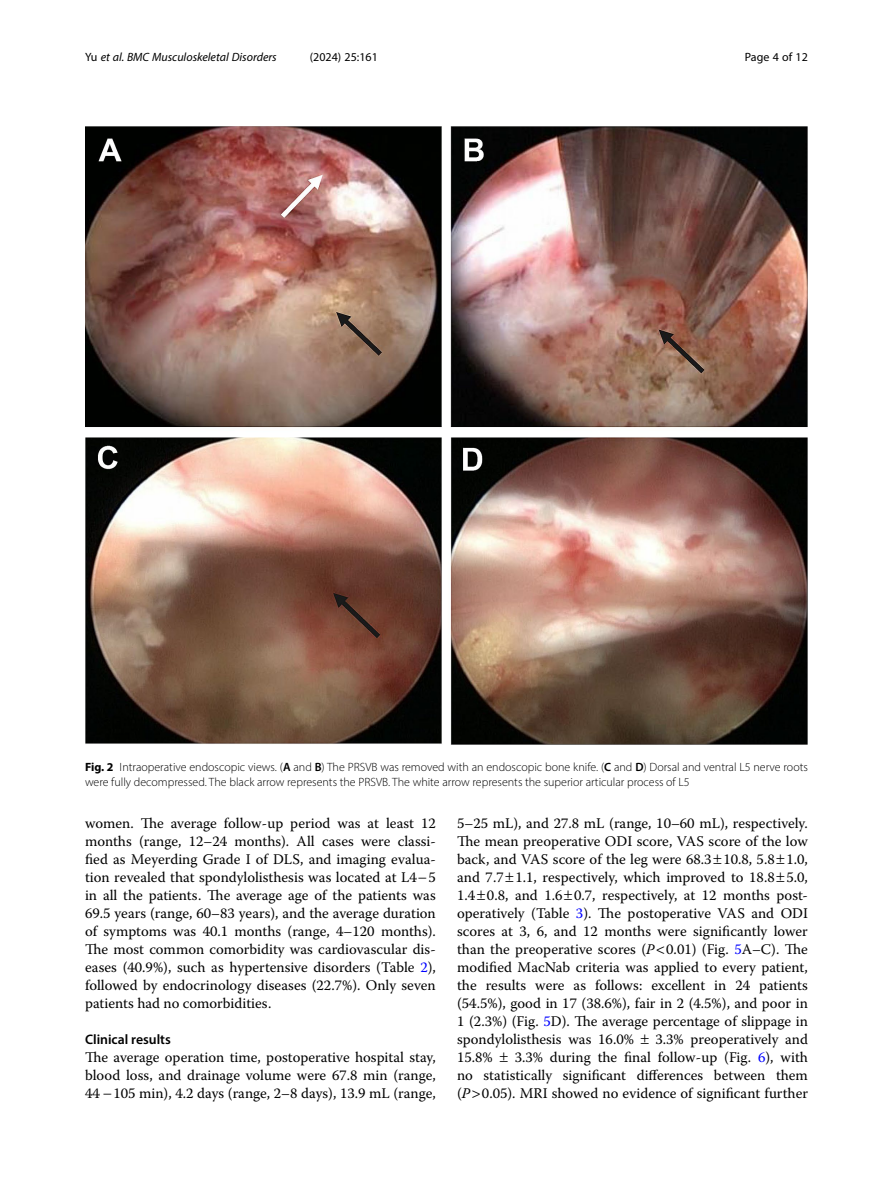
<style>
.page{position:relative;width:893px;height:1191px;background:#fff}
.page>*{position:absolute;margin:0;border:0;box-sizing:border-box;transform-origin:0 0}
.Body_Text{font:14.7px/18px "Warnock Pro";color:#000;text-align:justify}
.Head_2{font:600 13.8px "Myriad Pro";color:#000}
.Figure_Caption{font:300 12px/15px "Myriad Pro";color:#000}
.t1{font:italic 12px "Myriad Pro";color:#000}
.t2{font:12px "Myriad Pro";color:#000}
.s1{font-style:normal}
.s2{font-weight:700}
.s3{font-weight:600}
.s4{color:#00f}
.s5{font-style:italic}
</style>
<div class="page">
<img style="left:85px;top:126px;width:723px;height:618px">
<p class="t1" style="left:85px;top:50px;width:193px"><span class="s1">Yu</span> et al. BMC Musculoskeletal Disorders</p>
<p class="t2" style="left:310px;top:50px;width:70px">(2024) 25:161</p>
<p class="t2" style="left:745px;top:50px;width:65px">Page 4 of 12</p>
<p class="Figure_Caption" style="left:85px;top:760px;width:724px"><span class="s2">Fig. 2</span> Intraoperative endoscopic views. (<span class="s3">A</span> and <span class="s3">B</span>) The PRSVB was removed with an endoscopic bone knife. (<span class="s3">C</span> and <span class="s3">D</span>) Dorsal and ventral L5 nerve roots were fully decompressed. The black arrow represents the PRSVB. The white arrow represents the superior articular process of L5</p>
<p class="Body_Text" style="left:85px;top:814px;width:352px">women. The average follow-up period was at least 12 months (range, 12–24 months). All cases were classi&shy;fied as Meyerding Grade I of DLS, and imaging evalua&shy;tion revealed that spondylolisthesis was located at L4−5 in all the patients. The average age of the patients was 69.5 years (range, 60–83 years), and the average duration of symptoms was 40.1 months (range, 4–120 months).<br>The most common comorbidity was cardiovascular dis&shy;eases (40.9%), such as hypertensive disorders (Table <span class="s4">2</span>), followed by endocrinology diseases (22.7%). Only seven patients had no comorbidities.</p>
<p class="Head_2" style="left:85px;top:1031px;width:87px">Clinical results</p>
<p class="Body_Text" style="left:85px;top:1048px;width:352px">The average operation time, postoperative hospital stay, blood loss, and drainage volume were 67.8 min (range, 44 −105 min), 4.2 days (range, 2–8 days), 13.9 mL (range,</p>
<p class="Body_Text" style="left:457px;top:814px;width:352px">5–25 mL), and 27.8 mL (range, 10–60 mL), respectively.<br>The mean preoperative ODI score, VAS score of the low back, and VAS score of the leg were 68.3 10.8, 5.8 1.0, and 7.7 1.1, respectively, which improved to 18.8 5.0, 1.4 0.8, and 1.6 0.7, respectively, at 12 months post&shy;operatively (Table <span class="s4">3</span>). The postoperative VAS and ODI scores at 3, 6, and 12 months were significantly lower than the preoperative scores (<span class="s5">P</span> 0.01) (Fig. <span class="s4">5</span>A–C). The modified MacNab criteria was applied to every patient, the results were as follows: excellent in 24 patients (54.5%), good in 17 (38.6%), fair in 2 (4.5%), and poor in 1 (2.3%) (Fig. <span class="s4">5</span>D). The average percentage of slippage in spondylolisthesis was 16.0%</p>
<p class="Body_Text" style="left:655px;top:1030px;width:154px">3.3% preoperatively and</p>
<p class="Body_Text" style="left:457px;top:1048px;width:352px;text-indent:58px">3.3% during the final follow-up (Fig. <span class="s4">6</span>), with no statistically significant differences between them (<span class="s5">P</span> 0.05). MRI showed no evidence of significant further</p>
<p class="Body_Text" style="left:457px;top:1048px;width:37px">15.8%</p>
</div>
